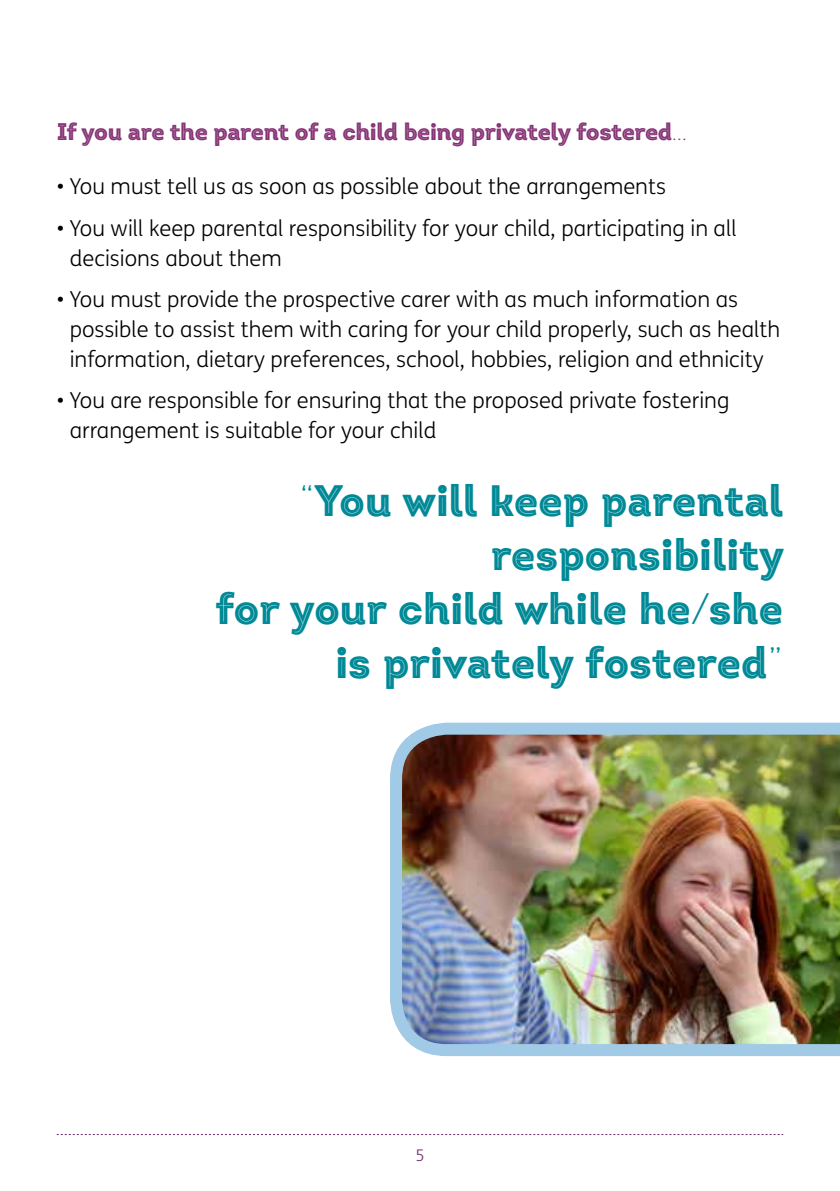
<style>
.page{position:relative;width:840px;height:1191px;background:#fff}
.page>*{position:absolute;margin:0;border:0;box-sizing:border-box;transform-origin:0 0}
.t1{font:44px/54px "Intro Black Inline";color:#008996;text-align:right}
.t2{font:24px "Intro Black Inline";letter-spacing:-.02em;color:#863275}
.t3{font:300 22px/30px "FS Me Pro";color:#000}
.t4{font:300 16px "FS Me Pro";color:#6d276a}
</style>
<div class="page">
<svg style="left:57px;top:1134px;width:725px;height:1px"></svg>
<img style="left:390px;top:722px;width:449px;height:334px">
<p class="t2" style="left:57px;top:116px;width:631px">If you are the parent of a child being privately fostered...</p>
<p class="t3" style="left:57px;top:171px;width:610px">• You must tell us as soon as possible about the arrangements</p>
<p class="t3" style="left:70px;top:212px;width:668px;text-indent:-13px">• You will keep parental responsibility for your child, participating in all decisions about them</p>
<p class="t3" style="left:70px;top:283px;width:711px;text-indent:-13px">• You must provide the prospective carer with as much information as possible to assist them with caring for your child properly, such as health information, dietary preferences, school, hobbies, religion and ethnicity</p>
<p class="t3" style="left:70px;top:385px;width:660px;text-indent:-13px">• You are responsible for ensuring that the proposed private fostering arrangement is suitable for your child</p>
<h1 class="t1" style="left:215px;top:473px;width:570px">“You will keep parental responsibility<br>for your child while he/she is privately fostered”</h1>
<p class="t4" style="left:415px;top:1144px;width:11px">5</p>
</div>
